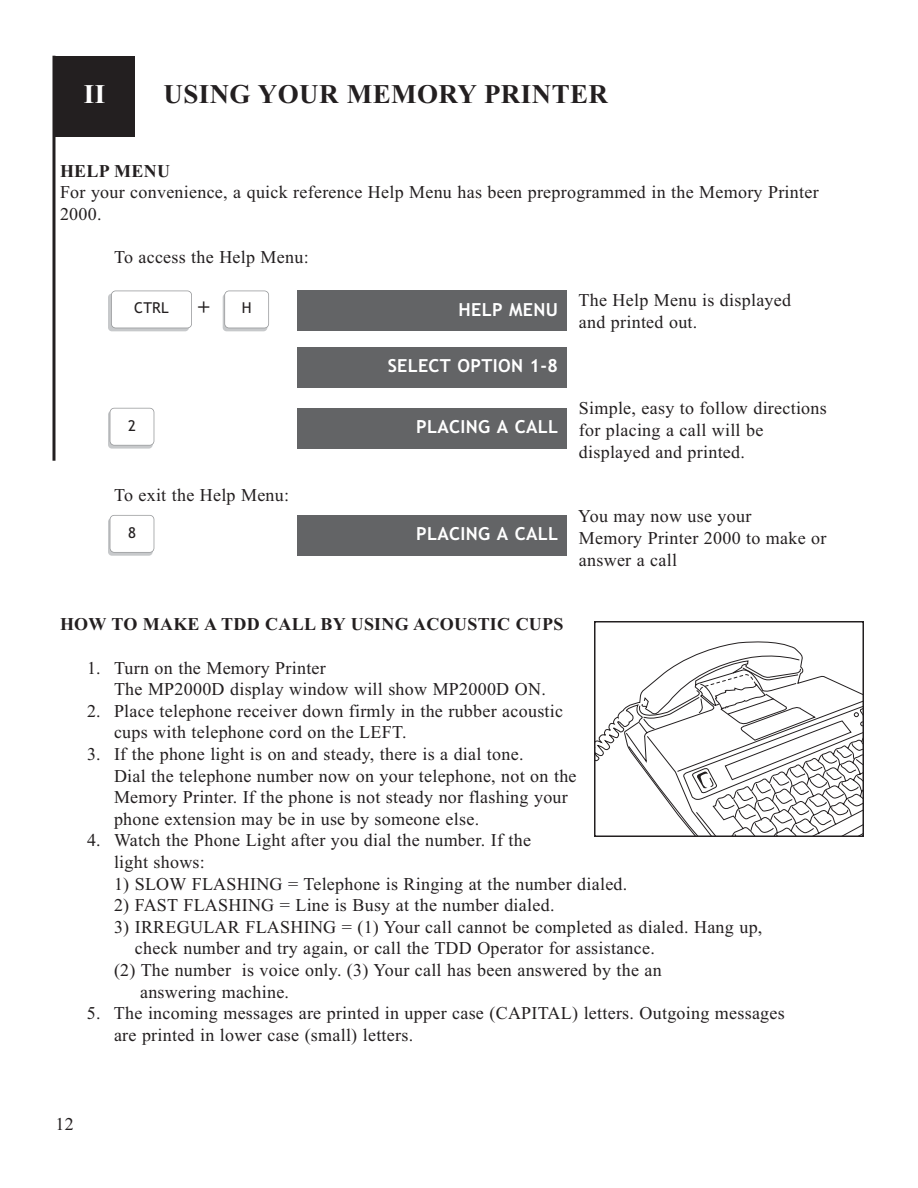
<style>
.page{position:relative;width:918px;height:1188px;background:#fff}
.page>*{position:absolute;margin:0;border:0;box-sizing:border-box;transform-origin:0 0}
.t1{font:700 27px "Times New Roman";letter-spacing:.015em;color:#231f20}
.t2{font:700 27px "Times New Roman";color:#fff}
.t3{font:700 21px "Times New Roman";color:#231f20}
.t4{font:18px/21.6px "Times New Roman";letter-spacing:.015em;color:#231f20}
.t5{font:700 18px "Trebuchet MS";letter-spacing:.02em;color:#fff}
.t6{font:700 18px "Times New Roman";letter-spacing:.015em;color:#231f20}
.t7{font:15px "Trebuchet MS";color:#231f20}
</style>
<div class="page">
<div style="left:54px;top:56px;width:81px;height:81px;background:#231f20"></div>
<svg style="left:597px;top:641px;width:203px;height:120px"></svg>
<svg style="left:625px;top:652px;width:236px;height:182px"></svg>
<div style="left:594px;top:621px;width:270px;height:216px;border:2px solid #231f20"></div>
<hr style="left:52px;top:56px;width:3px;height:405px;background:#231f20">
<div style="left:108px;top:294px;width:81px;height:37px;background:linear-gradient(to right,#b9bbbd,#b3b5b7);border-radius:4px"></div>
<div style="left:111px;top:291px;width:81px;height:37px;background:#fff;border-radius:4px"></div>
<div style="left:111px;top:291px;width:81px;height:37px;border:2px solid #949698;border-radius:5px"></div>
<div style="left:223px;top:294px;width:44px;height:37px;background:linear-gradient(to right,#babcbe,#b4b6b8);border-radius:4px"></div>
<div style="left:225px;top:291px;width:44px;height:37px;background:#fff;border-radius:4px"></div>
<div style="left:224px;top:291px;width:45px;height:37px;border:2px solid #949698;border-radius:5px"></div>
<div style="left:297px;top:291px;width:270px;height:40px;background:#636466"></div>
<div style="left:297px;top:347px;width:270px;height:41px;background:#636466"></div>
<svg style="left:108px;top:411px;width:45px;height:38px"></svg>
<div style="left:110px;top:408px;width:44px;height:37px;background:#fff;border-radius:4px"></div>
<div style="left:110px;top:408px;width:44px;height:38px;border:2px solid #949698;border-radius:5px"></div>
<div style="left:297px;top:408px;width:270px;height:41px;background:#636466"></div>
<svg style="left:108px;top:518px;width:45px;height:38px"></svg>
<div style="left:110px;top:515px;width:44px;height:37px;background:#fff;border-radius:4px"></div>
<div style="left:110px;top:515px;width:44px;height:38px;border:2px solid #949698;border-radius:5px"></div>
<div style="left:297px;top:515px;width:270px;height:41px;background:#636466"></div>
<h1 class="t2" style="left:84px;top:85px;width:23px">II</h1>
<h1 class="t1" style="left:163px;top:85px;width:446px">USING YOUR MEMORY PRINTER</h1>
<p class="t6" style="left:60px;top:165px;width:112px">HELP MENU</p>
<p class="t4" style="left:60px;top:183px;width:760px">For your convenience, a quick reference Help Menu has been preprogrammed in the Memory Printer<br>2000.</p>
<p class="t4" style="left:114px;top:248px;width:196px">To access the Help Menu:</p>
<p class="t4" style="left:579px;top:291px;width:214px">The Help Menu is displayed and printed out.</p>
<p class="t7" style="left:134px;top:302px;width:36px">CTRL</p>
<p class="t3" style="left:198px;top:300px;width:13px">+</p>
<p class="t7" style="left:242px;top:302px;width:11px">H</p>
<p class="t5" style="left:459px;top:302px;width:101px">HELP MENU</p>
<p class="t5" style="left:388px;top:359px;width:172px">SELECT OPTION 1-8</p>
<p class="t7" style="left:128px;top:420px;width:9px">2</p>
<p class="t5" style="left:416px;top:420px;width:143px">PLACING A CALL</p>
<p class="t4" style="left:114px;top:486px;width:177px">To exit the Help Menu:</p>
<p class="t7" style="left:128px;top:527px;width:9px">8</p>
<p class="t5" style="left:416px;top:527px;width:143px">PLACING A CALL</p>
<p class="t4" style="left:579px;top:399px;width:249px">Simple, easy to follow directions for placing a call will be displayed and printed.</p>
<p class="t4" style="left:578px;top:507px;width:250px">You may now use your<br>Memory Printer 2000 to make or answer a call</p>
<p class="t6" style="left:60px;top:619px;width:505px">HOW TO MAKE A TDD CALL BY USING ACOUSTIC CUPS</p>
<p class="t4" style="left:114px;top:658px;width:433px;text-indent:-27px">1. Turn on the Memory Printer<br>The MP2000D display window will show MP2000D ON.</p>
<p class="t4" style="left:114px;top:702px;width:451px;text-indent:-27px">2. Place telephone receiver down firmly in the rubber acoustic cups with telephone cord on the LEFT.</p>
<p class="t4" style="left:114px;top:745px;width:464px;text-indent:-27px">3. If the phone light is on and steady, there is a dial tone.<br>Dial the telephone number now on your telephone, not on the Memory Printer. If the phone is not steady nor flashing your phone extension may be in use by someone else.</p>
<p class="t4" style="left:114px;top:831px;width:419px;text-indent:-27px">4. Watch the Phone Light after you dial the number. If the light shows:</p>
<p class="t4" style="left:114px;top:874px;width:515px">1) SLOW FLASHING = Telephone is Ringing at the number dialed.</p>
<p class="t4" style="left:114px;top:896px;width:442px">2) FAST FLASHING = Line is Busy at the number dialed.</p>
<p class="t4" style="left:114px;top:918px;width:650px">3) IRREGULAR FLASHING = (1) Your call cannot be completed as dialed. Hang up,</p>
<p class="t4" style="left:135px;top:939px;width:522px">check number and try again, or call the TDD Operator for assistance.</p>
<p class="t4" style="left:114px;top:961px;width:549px">(2) The number is voice only. (3) Your call has been answered by the an</p>
<p class="t4" style="left:140px;top:982px;width:151px">answering machine.</p>
<p class="t4" style="left:114px;top:1004px;width:672px;text-indent:-27px">5. The incoming messages are printed in upper case (CAPITAL) letters. Outgoing messages are printed in lower case (small) letters.</p>
<p class="t4" style="left:56px;top:1115px;width:20px">12</p>
</div>
